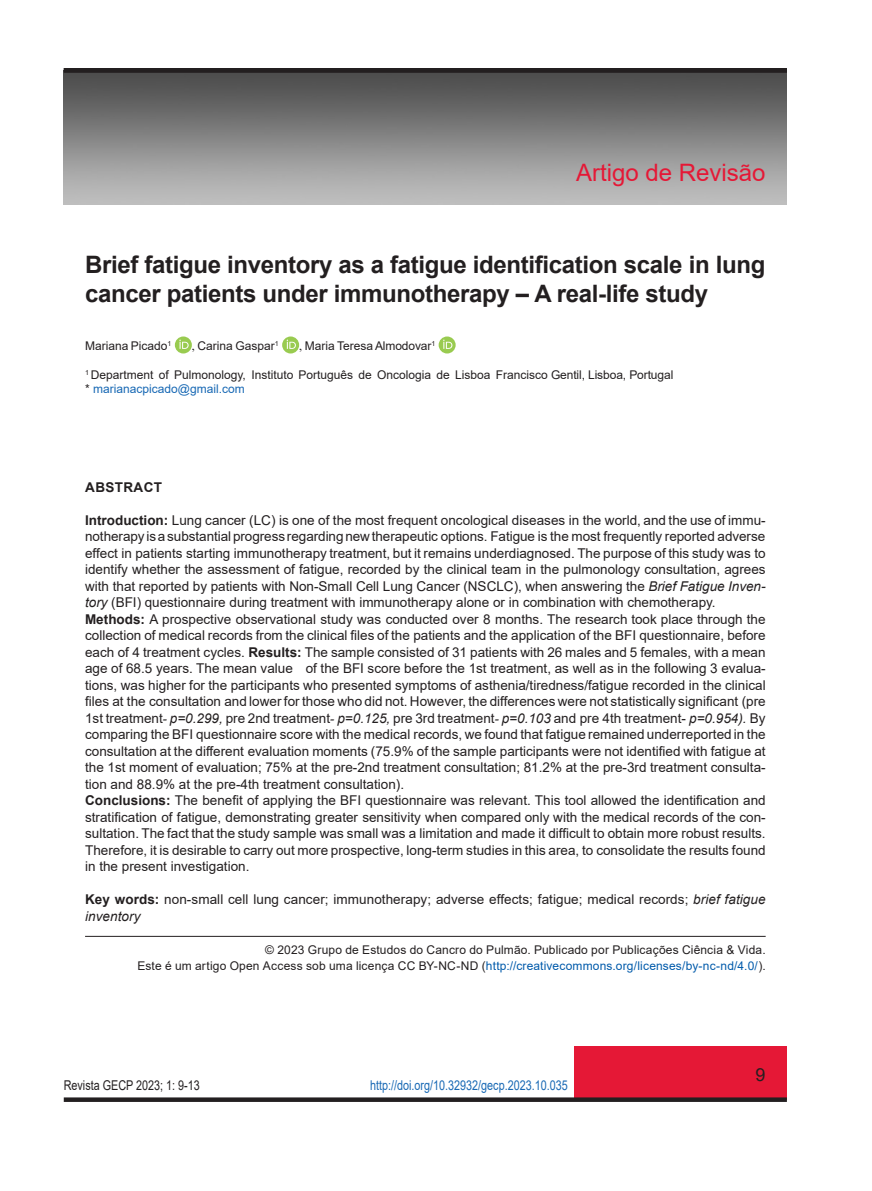
<style>
.page{position:relative;width:872px;height:1191px;background:#fff}
.page>*{position:absolute;margin:0;border:0;box-sizing:border-box;transform-origin:0 0}
.t1{font:700 24px/28.8px "Arial";letter-spacing:-.015em;color:#231f20}
.t2{font:24px "Arial";color:#e51836}
.t3{font:18px "Arial";color:#231f20}
.t4{font:13.5px/16.5px "Arial";color:#231f20}
.t5{font:13.5px "Arial";color:#1768b4;scale:.8 1}
.t6{font:13.5px "Arial";color:#231f20;scale:.8 1}
.t7{font:700 13.5px "Arial";letter-spacing:.025em;color:#231f20}
.t8{font:12px/14.4px "Arial";color:#231f20}
.s1{font-family:"Times New Roman"}
.s2{color:#1768b4}
.s3{font-weight:700}
.s4{font-style:italic}
.s5{font-family:"Times New Roman";font-style:italic}
.s6{color:#015aaa}
</style>
<div class="page">
<div style="left:574px;top:1046px;width:213px;height:53px;background:#e51836"></div>
<div style="left:64px;top:1097px;width:723px;height:5px;background:#231f20"></div>
<img style="left:64px;top:73px;width:723px;height:131px">
<div style="left:175px;top:336px;width:17px;height:17px;background:#99cb50;border-radius:50%"></div>
<svg style="left:179px;top:339px;width:10px;height:10px"></svg>
<svg style="left:282px;top:336px;width:17px;height:17px"></svg>
<svg style="left:287px;top:339px;width:9px;height:10px"></svg>
<div style="left:438px;top:336px;width:17px;height:17px;background:#99cb50;border-radius:50%"></div>
<svg style="left:443px;top:339px;width:9px;height:10px"></svg>
<hr style="left:85px;top:936px;width:680px;height:1px;background:#231f20">
<div style="left:64px;top:68px;width:723px;height:5px;background:#231f20"></div>
<h1 class="t2" style="left:576px;top:159px;width:191px">Artigo de Revisão</h1>
<h1 class="t1" style="left:85px;top:250px;width:682px">Brief fatigue inventory as a fatigue identification scale in lung cancer patients under immunotherapy – A real-life study</h1>
<p class="t8" style="left:85px;top:338px;width:88px">Mariana Picado<sup>1</sup></p>
<p class="t8" style="left:192px;top:338px;width:88px"><span class="s1">,</span> Carina Gaspar<sup>1</sup></p>
<p class="t8" style="left:299px;top:338px;width:138px"><span class="s1">,</span> Maria Teresa Almodovar<sup>1</sup></p>
<p class="t8" style="left:85px;top:367px;width:590px"><sup>1</sup> Department of Pulmonology, Instituto Português de Oncologia de Lisboa Francisco Gentil, Lisboa, Portugal * <span class="s2">marianacpicado@gmail.com</span></p>
<p class="t7" style="left:85px;top:479px;width:78px">ABSTRACT</p>
<p class="t4" style="left:85px;top:511px;width:682px"><span class="s3">Introduction:</span> Lung cancer (LC) is one of the most frequent oncological diseases in the world, and the use of immu&shy;notherapy is a substantial progress regarding new therapeutic options. Fatigue is the most frequently reported adverse effect in patients starting immunotherapy treatment, but it remains underdiagnosed. The purpose of this study was to identify whether the assessment of fatigue, recorded by the clinical team in the pulmonology consultation, agrees with that reported by patients with Non-Small Cell Lung Cancer (NSCLC), when answering the <span class="s4">Brief Fatigue Inven&shy;tory</span> (BFI) questionnaire during treatment with immunotherapy alone or in combination with chemotherapy.<br><span class="s3">Methods:</span> A prospective observational study was conducted over 8 months. The research took place through the collection of medical records from the clinical files of the patients and the application of the BFI questionnaire, before each of 4 treatment cycles. <span class="s3">Results:</span> The sample consisted of 31 patients with 26 males and 5 females, with a mean age of 68.5 years. The mean value of the BFI score before the 1st treatment, as well as in the following 3 evalua&shy;tions, was higher for the participants who presented symptoms of asthenia/tiredness/fatigue recorded in the clinical files at the consultation and lower for those who did not. However, the differences were not statistically significant (pre 1st treatment<span class="s5">-</span> <span class="s4">p=0.299,</span> pre 2nd treatment<span class="s5">-</span> <span class="s4">p=0.125,</span> pre 3rd treatment<span class="s5">-</span> <span class="s4">p=0.103</span> and pre 4th treatment- <span class="s4">p=0.954).</span> By comparing the BFI questionnaire score with the medical records, we found that fatigue remained underreported in the consultation at the different evaluation moments (75.9% of the sample participants were not identified with fatigue at the 1st moment of evaluation; 75% at the pre-2nd treatment consultation; 81.2% at the pre-3rd treatment consulta&shy;tion and 88.9% at the pre-4th treatment consultation).<br><span class="s3">Conclusions:</span> The benefit of applying the BFI questionnaire was relevant. This tool allowed the identification and stratification of fatigue, demonstrating greater sensitivity when compared only with the medical records of the con&shy;sultation. The fact that the study sample was small was a limitation and made it difficult to obtain more robust results.<br>Therefore, it is desirable to carry out more prospective, long-term studies in this area, to consolidate the results found in the present investigation.</p>
<p class="t4" style="left:85px;top:891px;width:682px"><span class="s3">Key words:</span> non-small cell lung cancer; immunotherapy; adverse effects; fatigue; medical records; <span class="s4">brief fatigue inventory</span></p>
<p class="t8" style="left:137px;top:941px;width:629px;line-height:16.5px;text-align:right">© 2023 Grupo de Estudos do Cancro do Pulmão. Publicado por Publicações Ciência &amp; Vida.<br>Este é um artigo Open Access sob uma licença CC BY-NC-ND (<span class="s6">http://creativecommons.org/licenses/by-nc-nd/4.0/</span>).</p>
<p class="t6" style="left:64px;top:1078px;width:172px">Revista GECP 2023; 1: 9-13</p>
<p class="t5" style="left:370px;top:1078px;width:248px">http://doi.org/10.32932/gecp.2023.10.035</p>
<h2 class="t3" style="left:755px;top:1064px;width:12px">9</h2>
</div>
